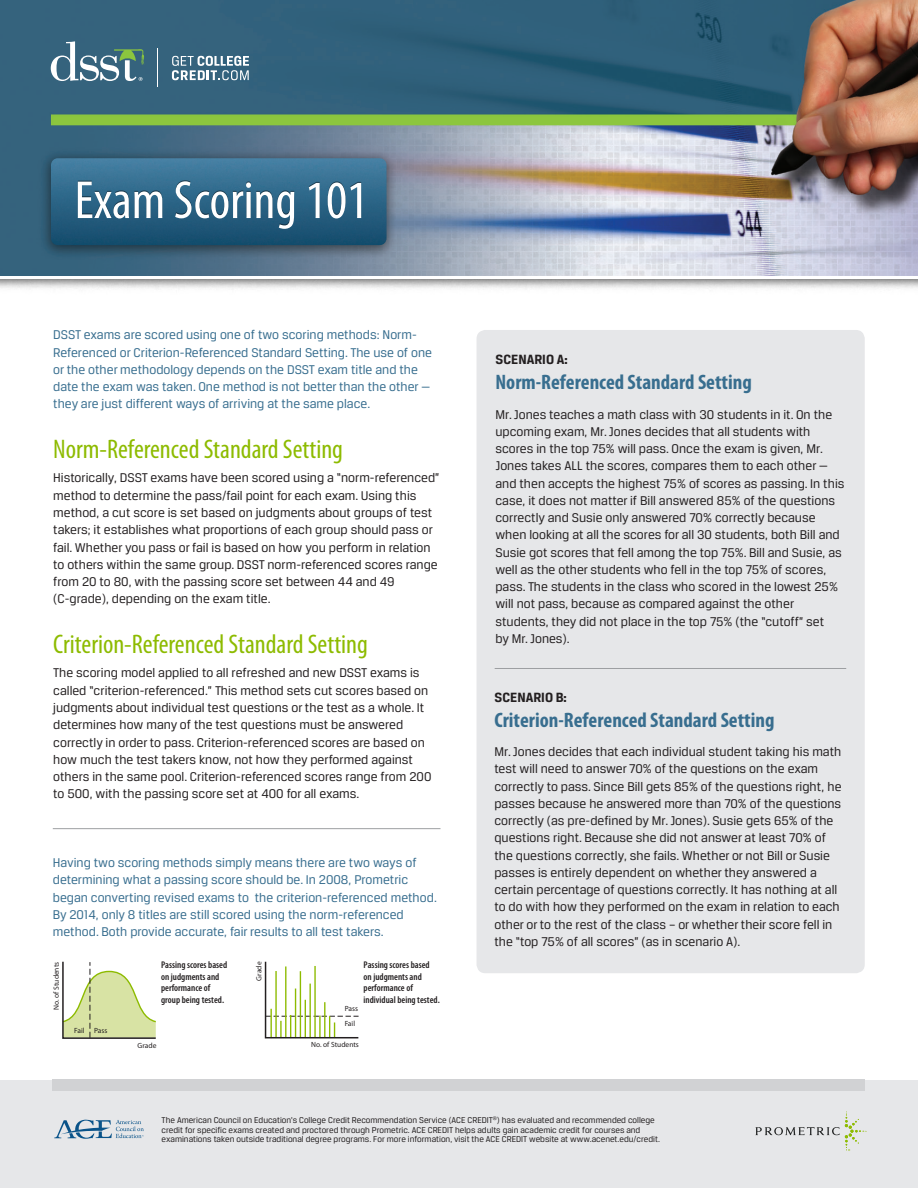
<style>
.page{position:relative;width:918px;height:1188px;background:#fff}
.page>*{position:absolute;margin:0;border:0;box-sizing:border-box;transform-origin:0 0}
.t1{font:condensed 54px "Myriad Pro";color:#fff}
.t2{font:condensed 27px "Myriad Pro";color:#8dbb00}
.t3{font:700 condensed 21px "Myriad Pro";color:#386e8f}
.t4{font:700 14.25px "Breuer Text";color:#231f20}
.t5{font:13.5px/17.2px "Breuer Text";color:#231f20}
.t6{font:13.5px/17.2px "Breuer Text";color:#386e8f}
.t7{font:600 condensed 9.75px/11.7px "Myriad Pro";color:#231f20}
.t8{font:9px/9.8px "Breuer Text";color:#231f20}
.t9{font:7.5px/15px "Myriad Pro";color:#231f20}
</style>
<div class="page">
<img style="left:0;top:0;width:918px;height:385px">
<div style="left:477px;top:331px;width:387px;height:641px;background:#e6e7e9;border-radius:8px"></div>
<div style="left:477px;top:330px;width:388px;height:643px;border:2px solid #e6e7e9;border-radius:8px"></div>
<hr style="left:157px;top:49px;width:1px;height:38px;background:#fff">
<svg style="left:172px;top:56px;width:77px;height:24px"></svg>
<svg style="left:51px;top:41px;width:94px;height:40px"></svg>
<img style="left:51px;top:158px;width:336px;height:87px">
<hr style="left:495px;top:668px;width:351px;height:1px;background:#9d9fa2">
<svg style="left:62px;top:961px;width:94px;height:78px"></svg>
<svg style="left:264px;top:961px;width:95px;height:78px"></svg>
<hr style="left:53px;top:828px;width:388px;height:1px;background:#9d9fa2">
<hr style="left:0;top:276px;width:918px;height:3px;background:#fff">
<div style="left:0;top:1080px;width:918px;height:108px;background:#e6e7e9"></div>
<div style="left:52px;top:1080px;width:812px;height:11px;background:#d1d2d4"></div>
<svg style="left:755px;top:1112px;width:112px;height:39px"></svg>
<svg style="left:54px;top:1120px;width:90px;height:19px"></svg>
<h1 class="t1" style="left:75px;top:171px;width:295px">Exam Scoring 101</h1>
<p class="t6" style="left:53px;top:326px;width:380px">DSST exams are scored using one of two scoring methods: Norm-Referenced or Criterion-Referenced Standard Setting. The use of one or the other methodology depends on the DSST exam title and the date the exam was taken. One method is not better than the other — they are just different ways of arriving at the same place.</p>
<h2 class="t2" style="left:53px;top:434px;width:291px">Norm-Referenced Standard Setting</h2>
<p class="t5" style="left:53px;top:469px;width:388px">Historically, DSST exams have been scored using a “norm-referenced” method to determine the pass/fail point for each exam. Using this method, a cut score is set based on judgments about groups of test takers; it establishes what proportions of each group should pass or fail. Whether you pass or fail is based on how you perform in relation to others within the same group. DSST norm-referenced scores range from 20 to 80, with the passing score set between 44 and 49 (C-grade), depending on the exam title.</p>
<h2 class="t2" style="left:53px;top:629px;width:316px">Criterion-Referenced Standard Setting</h2>
<p class="t5" style="left:53px;top:664px;width:380px">The scoring model applied to all refreshed and new DSST exams is called “criterion-referenced.” This method sets cut scores based on judgments about individual test questions or the test as a whole. It determines how many of the test questions must be answered correctly in order to pass. Criterion-referenced scores are based on how much the test takers know, not how they performed against others in the same pool. Criterion-referenced scores range from 200 to 500, with the passing score set at 400 for all exams.</p>
<p class="t6" style="left:53px;top:854px;width:386px">Having two scoring methods simply means there are two ways of determining what a passing score should be. In 2008, Prometric began converting revised exams to the criterion-referenced method.<br>By 2014, only 8 titles are still scored using the norm-referenced method. Both provide accurate, fair results to all test takers.</p>
<p class="t9" style="left:49px;top:1010px;width:49px;rotate:-90deg">No. of Students</p>
<p class="t9" style="left:74px;top:1023px;width:12px">Fail</p>
<p class="t9" style="left:94px;top:1023px;width:15px">Pass</p>
<p class="t7" style="left:161px;top:959px;width:68px">Passing scores based on judgments and performance of group being tested.</p>
<p class="t7" style="left:364px;top:959px;width:78px">Passing scores based on judgments and performance of individual being tested.</p>
<p class="t9" style="left:345px;top:1001px;width:15px">Pass<br>Fail</p>
<p class="t9" style="left:252px;top:981px;width:20px;rotate:-90deg">Grade</p>
<p class="t9" style="left:138px;top:1038px;width:20px">Grade</p>
<p class="t9" style="left:311px;top:1037px;width:49px">No. of Students</p>
<p class="t4" style="left:495px;top:352px;width:74px">SCENARIO A:</p>
<h3 class="t3" style="left:495px;top:371px;width:258px">Norm-Referenced Standard Setting</h3>
<p class="t5" style="left:495px;top:405px;width:351px">Mr. Jones teaches a math class with 30 students in it. On the upcoming exam, Mr. Jones decides that all students with scores in the top 75% will pass. Once the exam is given, Mr.<br>Jones takes ALL the scores, compares them to each other — and then accepts the highest 75% of scores as passing. In this case, it does not matter if Bill answered 85% of the questions correctly and Susie only answered 70% correctly because when looking at all the scores for all 30 students, both Bill and Susie got scores that fell among the top 75%. Bill and Susie, as well as the other students who fell in the top 75% of scores, pass. The students in the class who scored in the lowest 25% will not pass, because as compared against the other students, they did not place in the top 75% (the “cutoff” set<br>by Mr. Jones).</p>
<p class="t4" style="left:494px;top:689px;width:74px">SCENARIO B:</p>
<h3 class="t3" style="left:494px;top:708px;width:282px">Criterion-Referenced Standard Setting</h3>
<p class="t5" style="left:494px;top:743px;width:349px">Mr. Jones decides that each individual student taking his math test will need to answer 70% of the questions on the exam correctly to pass. Since Bill gets 85% of the questions right, he passes because he answered more than 70% of the questions correctly (as pre-defined by Mr. Jones). Susie gets 65% of the questions right. Because she did not answer at least 70% of the questions correctly, she fails. Whether or not Bill or Susie passes is entirely dependent on whether they answered a certain percentage of questions correctly. It has nothing at all to do with how they performed on the exam in relation to each other or to the rest of the class – or whether their score fell in the “top 75% of all scores” (as in scenario A).</p>
<p class="t8" style="left:162px;top:1115px;width:500px">The American Council on Education's College Credit Recommendation Service (ACE CREDIT<sup>®</sup>) has evaluated and recommended college credit for specific exams created and proctored through Prometric. ACE CREDIT helps adults gain academic credit for courses and examinations taken outside traditional degree programs. For more information, visit the ACE CREDIT website at www.acenet.edu/credit.</p>
</div>
